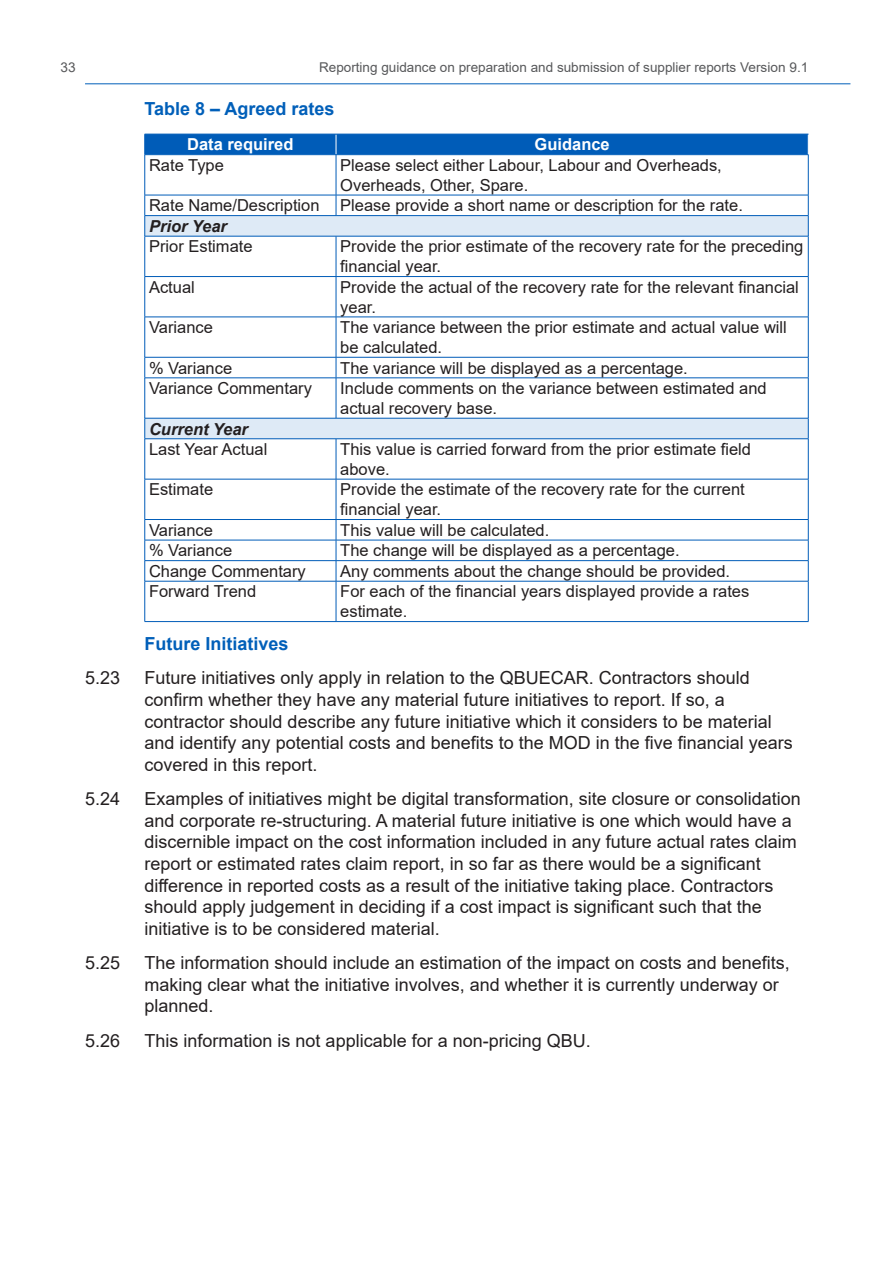
<style>
.page{position:relative;width:893px;height:1263px;background:#fff}
.page>*{position:absolute;margin:0;border:0;box-sizing:border-box;transform-origin:0 0}
.t1{font:18px/21.6px "Arial";color:#231f20}
.Heading_-_Para_-_sub{font:700 18px "Arial";color:#005fb9}
.Table_body{font:16.5px/19.8px "Arial";color:#231f20}
.Table_body-2{font:700 16.5px "Arial";color:#fff}
.Table_body-3{font:italic 700 16.5px "Arial";color:#231f20}
.t2{font:13.5px "Arial";color:#57585a}
</style>
<div class="page">
<hr style="left:85px;top:84px;width:765px;height:1px;background:#005fb9">
<svg style="left:145px;top:155px;width:663px;height:466px"></svg>
<svg style="left:145px;top:216px;width:663px;height:222px"></svg>
<div style="left:144px;top:134px;width:665px;height:21px;background:#005cb8"></div>
<hr style="left:145px;top:134px;width:191px;height:1px;background:#005cb8">
<hr style="left:336px;top:134px;width:472px;height:1px;background:#005cb8">
<hr style="left:145px;top:154px;width:191px;height:1px;background:#005cb8">
<hr style="left:336px;top:154px;width:472px;height:1px;background:#005cb8">
<hr style="left:145px;top:195px;width:191px;height:1px;background:#005cb8">
<hr style="left:336px;top:195px;width:472px;height:1px;background:#005cb8">
<hr style="left:145px;top:215px;width:191px;height:1px;background:#005cb8">
<hr style="left:336px;top:215px;width:472px;height:1px;background:#005cb8">
<hr style="left:145px;top:236px;width:191px;height:1px;background:#005cb8">
<hr style="left:336px;top:236px;width:472px;height:1px;background:#005cb8">
<hr style="left:145px;top:276px;width:191px;height:1px;background:#005cb8">
<hr style="left:336px;top:276px;width:472px;height:1px;background:#005cb8">
<hr style="left:145px;top:317px;width:191px;height:1px;background:#005cb8">
<hr style="left:336px;top:317px;width:472px;height:1px;background:#005cb8">
<hr style="left:145px;top:357px;width:191px;height:1px;background:#005cb8">
<hr style="left:336px;top:357px;width:472px;height:1px;background:#005cb8">
<hr style="left:145px;top:378px;width:191px;height:1px;background:#005cb8">
<hr style="left:336px;top:378px;width:472px;height:1px;background:#005cb8">
<hr style="left:145px;top:418px;width:191px;height:1px;background:#005cb8">
<hr style="left:336px;top:418px;width:472px;height:1px;background:#005cb8">
<hr style="left:145px;top:438px;width:191px;height:1px;background:#005cb8">
<hr style="left:336px;top:438px;width:472px;height:1px;background:#005cb8">
<hr style="left:145px;top:479px;width:191px;height:1px;background:#005cb8">
<hr style="left:336px;top:479px;width:472px;height:1px;background:#005cb8">
<hr style="left:145px;top:519px;width:191px;height:1px;background:#005cb8">
<hr style="left:336px;top:519px;width:472px;height:1px;background:#005cb8">
<hr style="left:145px;top:540px;width:191px;height:1px;background:#005cb8">
<hr style="left:336px;top:540px;width:472px;height:1px;background:#005cb8">
<hr style="left:145px;top:560px;width:191px;height:1px;background:#005cb8">
<hr style="left:336px;top:560px;width:472px;height:1px;background:#005cb8">
<hr style="left:145px;top:581px;width:191px;height:1px;background:#005cb8">
<hr style="left:336px;top:581px;width:472px;height:1px;background:#005cb8">
<hr style="left:145px;top:621px;width:191px;height:1px;background:#005cb8">
<hr style="left:336px;top:621px;width:472px;height:1px;background:#005cb8">
<hr style="left:144px;top:155px;width:1px;height:40px;background:#005cb8">
<svg style="left:144px;top:195px;width:1px;height:41px"></svg>
<hr style="left:144px;top:236px;width:1px;height:40px;background:#005cb8">
<hr style="left:144px;top:277px;width:1px;height:40px;background:#005cb8">
<hr style="left:144px;top:317px;width:1px;height:40px;background:#005cb8">
<svg style="left:144px;top:357px;width:1px;height:21px"></svg>
<hr style="left:144px;top:378px;width:1px;height:40px;background:#005cb8">
<svg style="left:144px;top:418px;width:1px;height:21px"></svg>
<hr style="left:144px;top:439px;width:1px;height:40px;background:#005cb8">
<hr style="left:144px;top:479px;width:1px;height:40px;background:#005cb8">
<svg style="left:144px;top:520px;width:1px;height:61px"></svg>
<hr style="left:144px;top:581px;width:1px;height:40px;background:#005cb8">
<hr style="left:336px;top:155px;width:1px;height:40px;background:#005cb8">
<hr style="left:808px;top:155px;width:1px;height:40px;background:#005cb8">
<svg style="left:336px;top:195px;width:1px;height:20px"></svg>
<svg style="left:808px;top:195px;width:1px;height:41px"></svg>
<hr style="left:336px;top:236px;width:1px;height:40px;background:#005cb8">
<hr style="left:808px;top:236px;width:1px;height:40px;background:#005cb8">
<hr style="left:336px;top:277px;width:1px;height:40px;background:#005cb8">
<hr style="left:808px;top:277px;width:1px;height:40px;background:#005cb8">
<hr style="left:336px;top:317px;width:1px;height:40px;background:#005cb8">
<hr style="left:808px;top:317px;width:1px;height:40px;background:#005cb8">
<svg style="left:336px;top:357px;width:1px;height:21px"></svg>
<svg style="left:808px;top:357px;width:1px;height:21px"></svg>
<hr style="left:336px;top:378px;width:1px;height:40px;background:#005cb8">
<hr style="left:808px;top:378px;width:1px;height:40px;background:#005cb8">
<svg style="left:808px;top:418px;width:1px;height:21px"></svg>
<hr style="left:336px;top:439px;width:1px;height:40px;background:#005cb8">
<hr style="left:808px;top:439px;width:1px;height:40px;background:#005cb8">
<hr style="left:336px;top:479px;width:1px;height:40px;background:#005cb8">
<hr style="left:808px;top:479px;width:1px;height:40px;background:#005cb8">
<svg style="left:336px;top:520px;width:1px;height:61px"></svg>
<svg style="left:808px;top:520px;width:1px;height:61px"></svg>
<hr style="left:336px;top:581px;width:1px;height:40px;background:#005cb8">
<hr style="left:808px;top:581px;width:1px;height:40px;background:#005cb8">
<p class="t2" style="left:61px;top:58px;width:17px">33</p>
<p class="t2" style="left:319px;top:58px;width:491px">Reporting guidance on preparation and submission of supplier reports Version 9.1</p>
<p class="Heading_-_Para_-_sub" style="left:145px;top:96px;width:192px">Table 8 – Agreed rates</p>
<p class="Table_body-2" style="left:187px;top:133px;width:108px">Data required</p>
<p class="Table_body-2" style="left:535px;top:133px;width:77px">Guidance</p>
<p class="Table_body" style="left:149px;top:155px;width:76px">Rate Type</p>
<p class="Table_body" style="left:340px;top:155px;width:383px">Please select either Labour, Labour and Overheads,<br>Overheads, Other, Spare.</p>
<p class="Table_body" style="left:149px;top:196px;width:172px">Rate Name/Description</p>
<p class="Table_body" style="left:340px;top:196px;width:404px">Please provide a short name or description for the rate.</p>
<p class="Table_body-3" style="left:149px;top:215px;width:79px">Prior Year</p>
<p class="Table_body" style="left:149px;top:237px;width:105px">Prior Estimate</p>
<p class="Table_body" style="left:340px;top:237px;width:465px">Provide the prior estimate of the recovery rate for the preceding financial year.</p>
<p class="Table_body" style="left:149px;top:277px;width:47px">Actual</p>
<p class="Table_body" style="left:340px;top:277px;width:460px">Provide the actual of the recovery rate for the relevant financial year.</p>
<p class="Table_body" style="left:149px;top:317px;width:65px">Variance</p>
<p class="Table_body" style="left:340px;top:317px;width:448px">The variance between the prior estimate and actual value will be calculated.</p>
<p class="Table_body" style="left:149px;top:358px;width:85px">% Variance</p>
<p class="Table_body" style="left:340px;top:358px;width:349px">The variance will be displayed as a percentage.</p>
<p class="Table_body" style="left:149px;top:378px;width:164px">Variance Commentary</p>
<p class="Table_body" style="left:340px;top:378px;width:428px">Include comments on the variance between estimated and actual recovery base.</p>
<p class="Table_body-3" style="left:149px;top:418px;width:101px">Current Year</p>
<p class="Table_body" style="left:149px;top:439px;width:120px">Last Year Actual</p>
<p class="Table_body" style="left:340px;top:439px;width:412px">This value is carried forward from the prior estimate field above.</p>
<p class="Table_body" style="left:149px;top:480px;width:66px">Estimate</p>
<p class="Table_body" style="left:340px;top:480px;width:406px">Provide the estimate of the recovery rate for the current financial year.</p>
<p class="Table_body" style="left:149px;top:520px;width:65px">Variance</p>
<p class="Table_body" style="left:340px;top:520px;width:211px">This value will be calculated.</p>
<p class="Table_body" style="left:149px;top:540px;width:85px">% Variance</p>
<p class="Table_body" style="left:340px;top:540px;width:341px">The change will be displayed as a percentage.</p>
<p class="Table_body" style="left:149px;top:561px;width:158px">Change Commentary</p>
<p class="Table_body" style="left:340px;top:561px;width:391px">Any comments about the change should be provided.</p>
<p class="Table_body" style="left:149px;top:582px;width:109px">Forward Trend</p>
<p class="Table_body" style="left:340px;top:582px;width:411px">For each of the financial years displayed provide a rates estimate.</p>
<p class="Heading_-_Para_-_sub" style="left:145px;top:631px;width:146px">Future Initiatives</p>
<p class="t1" style="left:85px;top:667px;width:37px">5.23</p>
<p class="t1" style="left:145px;top:667px;width:650px">Future initiatives only apply in relation to the QBUECAR. Contractors should confirm whether they have any material future initiatives to report. If so, a contractor should describe any future initiative which it considers to be material and identify any potential costs and benefits to the MOD in the five financial years covered in this report.</p>
<p class="t1" style="left:85px;top:788px;width:37px">5.24</p>
<p class="t1" style="left:145px;top:788px;width:658px">Examples of initiatives might be digital transformation, site closure or consolidation and corporate re-structuring. A material future initiative is one which would have a discernible impact on the cost information included in any future actual rates claim report or estimated rates claim report, in so far as there would be a significant difference in reported costs as a result of the initiative taking place. Contractors should apply judgement in deciding if a cost impact is significant such that the initiative is to be considered material.</p>
<p class="t1" style="left:85px;top:952px;width:37px">5.25</p>
<p class="t1" style="left:145px;top:952px;width:647px">The information should include an estimation of the impact on costs and benefits, making clear what the initiative involves, and whether it is currently underway or planned.</p>
<p class="t1" style="left:85px;top:1029px;width:37px">5.26</p>
<p class="t1" style="left:145px;top:1029px;width:448px">This information is not applicable for a non-pricing QBU.</p>
</div>
